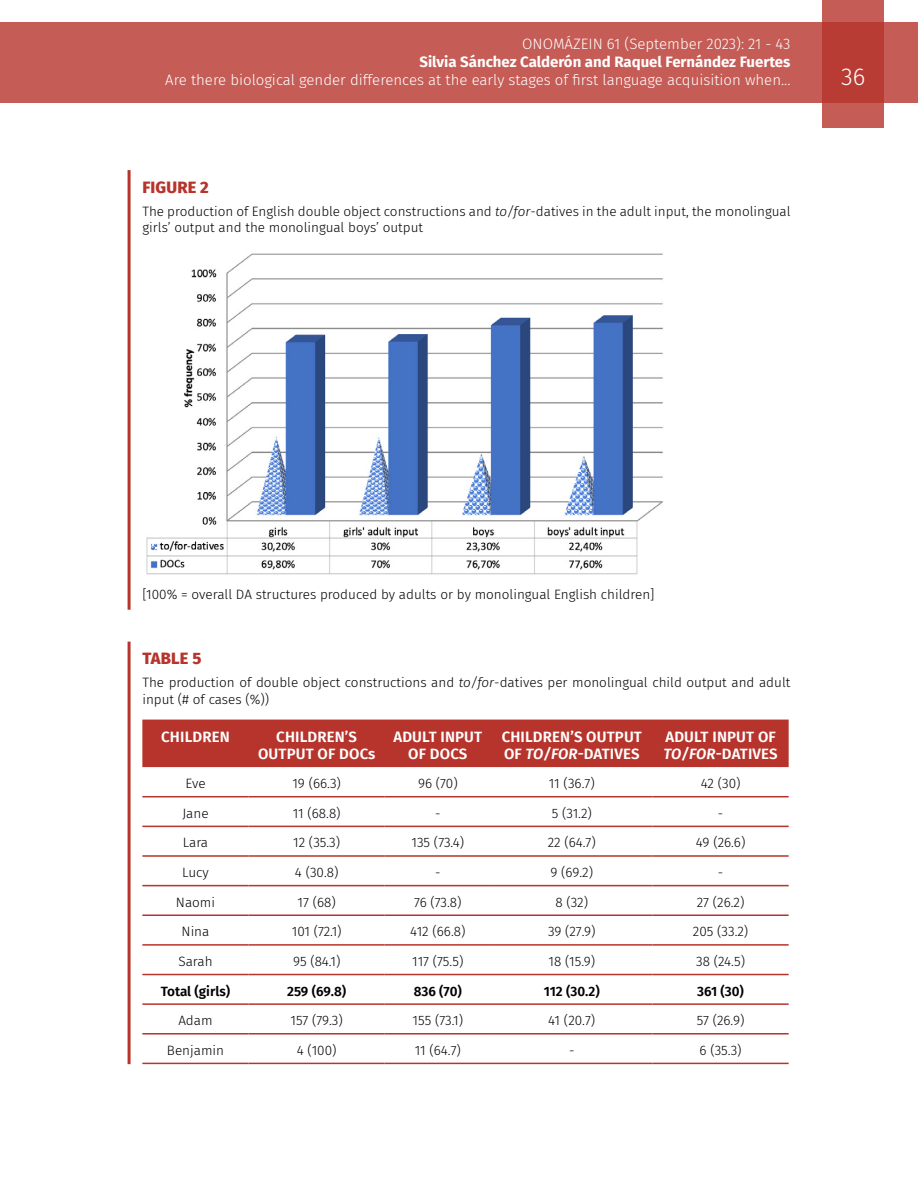
<style>
.page{position:relative;width:918px;height:1188px;background:#fff}
.page>*{position:absolute;margin:0;border:0;box-sizing:border-box;transform-origin:0 0}
.t1{font:300 24px "Fira Sans";color:#fff}
.t2{font:800 16.5px "Fira Sans";letter-spacing:.01em;color:#b7342c}
.t3{font:300 15px "Fira Sans";color:#fff}
.t4{font:600 15px/16.5px "Fira Sans";letter-spacing:.01em;color:#fff;text-align:center}
.t5{font:700 15px "Fira Sans";color:#fff}
.t6{font:300 13.5px/16.2px "Fira Sans";color:#000}
.t7{font:600 13.5px "Fira Sans";color:#000}
.s1{font-style:italic}
</style>
<div class="page">
<div style="left:0;top:23px;width:918px;height:80px;background:#c55c56"></div>
<svg style="left:822px;top:0;width:62px;height:128px;background:#bd4740"></svg>
<hr style="left:128px;top:170px;width:3px;height:440px;background:#b7342c">
<img style="left:146px;top:253px;width:517px;height:322px">
<hr style="left:128px;top:642px;width:3px;height:422px;background:#b7342c">
<div style="left:142px;top:720px;width:647px;height:47px;background:#b7342c"></div>
<hr style="left:142px;top:796px;width:107px;height:1px;background:#b7342c">
<hr style="left:249px;top:796px;width:136px;height:1px;background:#b7342c">
<hr style="left:385px;top:796px;width:106px;height:1px;background:#b7342c">
<hr style="left:491px;top:796px;width:162px;height:1px;background:#b7342c">
<hr style="left:653px;top:796px;width:136px;height:1px;background:#b7342c">
<hr style="left:142px;top:826px;width:107px;height:1px;background:#b7342c">
<hr style="left:249px;top:826px;width:136px;height:1px;background:#b7342c">
<hr style="left:385px;top:826px;width:106px;height:1px;background:#b7342c">
<hr style="left:491px;top:826px;width:162px;height:1px;background:#b7342c">
<hr style="left:653px;top:826px;width:136px;height:1px;background:#b7342c">
<hr style="left:142px;top:855px;width:107px;height:2px;background:#b7342c">
<hr style="left:249px;top:855px;width:136px;height:2px;background:#b7342c">
<hr style="left:385px;top:855px;width:106px;height:2px;background:#b7342c">
<hr style="left:491px;top:855px;width:162px;height:2px;background:#b7342c">
<hr style="left:653px;top:855px;width:136px;height:2px;background:#b7342c">
<hr style="left:142px;top:885px;width:107px;height:1px;background:#b7342c">
<hr style="left:249px;top:885px;width:136px;height:1px;background:#b7342c">
<hr style="left:385px;top:885px;width:106px;height:1px;background:#b7342c">
<hr style="left:491px;top:885px;width:162px;height:1px;background:#b7342c">
<hr style="left:653px;top:885px;width:136px;height:1px;background:#b7342c">
<hr style="left:142px;top:915px;width:107px;height:1px;background:#b7342c">
<hr style="left:249px;top:915px;width:136px;height:1px;background:#b7342c">
<hr style="left:385px;top:915px;width:106px;height:1px;background:#b7342c">
<hr style="left:491px;top:915px;width:162px;height:1px;background:#b7342c">
<hr style="left:653px;top:915px;width:136px;height:1px;background:#b7342c">
<hr style="left:142px;top:944px;width:107px;height:2px;background:#b7342c">
<hr style="left:249px;top:944px;width:136px;height:2px;background:#b7342c">
<hr style="left:385px;top:944px;width:106px;height:2px;background:#b7342c">
<hr style="left:491px;top:944px;width:162px;height:2px;background:#b7342c">
<hr style="left:653px;top:944px;width:136px;height:2px;background:#b7342c">
<hr style="left:142px;top:974px;width:107px;height:1px;background:#b7342c">
<hr style="left:249px;top:974px;width:136px;height:1px;background:#b7342c">
<hr style="left:385px;top:974px;width:106px;height:1px;background:#b7342c">
<hr style="left:491px;top:974px;width:162px;height:1px;background:#b7342c">
<hr style="left:653px;top:974px;width:136px;height:1px;background:#b7342c">
<hr style="left:142px;top:1003px;width:107px;height:2px;background:#b7342c">
<hr style="left:249px;top:1003px;width:136px;height:2px;background:#b7342c">
<hr style="left:385px;top:1003px;width:106px;height:2px;background:#b7342c">
<hr style="left:491px;top:1003px;width:162px;height:2px;background:#b7342c">
<hr style="left:653px;top:1003px;width:136px;height:2px;background:#b7342c">
<hr style="left:142px;top:1033px;width:107px;height:2px;background:#b7342c">
<hr style="left:249px;top:1033px;width:136px;height:2px;background:#b7342c">
<hr style="left:385px;top:1033px;width:106px;height:2px;background:#b7342c">
<hr style="left:491px;top:1033px;width:162px;height:2px;background:#b7342c">
<hr style="left:653px;top:1033px;width:136px;height:2px;background:#b7342c">
<hr style="left:142px;top:1063px;width:107px;height:1px;background:#b7342c">
<hr style="left:249px;top:1063px;width:136px;height:1px;background:#b7342c">
<hr style="left:385px;top:1063px;width:106px;height:1px;background:#b7342c">
<hr style="left:491px;top:1063px;width:162px;height:1px;background:#b7342c">
<hr style="left:653px;top:1063px;width:136px;height:1px;background:#b7342c">
<p class="t3" style="left:522px;top:34px;width:270px">ONOMÁZEIN 61 (September 2023): 21 - 43</p>
<p class="t5" style="left:420px;top:50px;width:372px">Silvia Sánchez Calderón and Raquel Fernández Fuertes</p>
<p class="t3" style="left:165px;top:70px;width:627px">Are there biological gender differences at the early stages of first language acquisition when...</p>
<h1 class="t1" style="left:841px;top:60px;width:26px">36</h1>
<p class="t2" style="left:142px;top:173px;width:68px">FIGURE 2</p>
<p class="t6" style="left:142px;top:203px;width:650px">The production of English double object constructions and <span class="s1">to/for</span>-datives in the adult input, the monolingual girls’ output and the monolingual boys’ output</p>
<p class="t6" style="left:142px;top:587px;width:514px">[100% = overall DA structures produced by adults or by monolingual English children]</p>
<p class="t2" style="left:142px;top:644px;width:60px">TABLE 5</p>
<p class="t6" style="left:142px;top:675px;width:650px">The production of double object constructions and <span class="s1">to/for</span>-datives per monolingual child output and adult input (# of cases (%))</p>
<p class="t4" style="left:161px;top:728px;width:70px">CHILDREN</p>
<p class="t4" style="left:258px;top:728px;width:119px">CHILDREN’S<br>OUTPUT OF DOCs</p>
<p class="t4" style="left:393px;top:728px;width:90px">ADULT INPUT<br>OF DOCS</p>
<p class="t4" style="left:502px;top:728px;width:142px;text-align:left">CHILDREN’S OUTPUT<br>OF <span class="s1">TO/FOR</span>-DATIVES</p>
<p class="t4" style="left:664px;top:728px;width:116px;text-align:left">ADULT INPUT OF<br><span class="s1">TO/FOR</span>-DATIVES</p>
<p class="t6" style="left:185px;top:775px;width:22px">Eve</p>
<p class="t6" style="left:292px;top:775px;width:50px">19 (66.3)</p>
<p class="t6" style="left:418px;top:775px;width:41px">96 (70)</p>
<p class="t6" style="left:549px;top:775px;width:47px">11 (36.7)</p>
<p class="t6" style="left:701px;top:775px;width:41px">42 (30)</p>
<p class="t6" style="left:182px;top:805px;width:28px">Jane</p>
<p class="t6" style="left:293px;top:805px;width:49px">11 (68.8)</p>
<p class="t6" style="left:435px;top:805px;width:7px">-</p>
<p class="t6" style="left:552px;top:805px;width:42px">5 (31.2)</p>
<p class="t6" style="left:718px;top:805px;width:7px">-</p>
<p class="t6" style="left:183px;top:835px;width:27px">Lara</p>
<p class="t6" style="left:293px;top:835px;width:49px">12 (35.3)</p>
<p class="t6" style="left:412px;top:835px;width:54px">135 (73.4)</p>
<p class="t6" style="left:548px;top:835px;width:50px">22 (64.7)</p>
<p class="t6" style="left:696px;top:835px;width:51px">49 (26.6)</p>
<p class="t6" style="left:182px;top:864px;width:28px">Lucy</p>
<p class="t6" style="left:295px;top:864px;width:45px">4 (30.8)</p>
<p class="t6" style="left:435px;top:864px;width:7px">-</p>
<p class="t6" style="left:551px;top:864px;width:44px">9 (69.2)</p>
<p class="t6" style="left:718px;top:864px;width:7px">-</p>
<p class="t6" style="left:176px;top:894px;width:41px">Naomi</p>
<p class="t6" style="left:298px;top:894px;width:40px">17 (68)</p>
<p class="t6" style="left:414px;top:894px;width:49px">76 (73.8)</p>
<p class="t6" style="left:555px;top:894px;width:34px">8 (32)</p>
<p class="t6" style="left:697px;top:894px;width:49px">27 (26.2)</p>
<p class="t6" style="left:182px;top:924px;width:29px">Nina</p>
<p class="t6" style="left:292px;top:924px;width:51px">101 (72.1)</p>
<p class="t6" style="left:410px;top:924px;width:57px">412 (66.8)</p>
<p class="t6" style="left:548px;top:924px;width:49px">39 (27.9)</p>
<p class="t6" style="left:693px;top:924px;width:57px">205 (33.2)</p>
<p class="t6" style="left:178px;top:953px;width:36px">Sarah</p>
<p class="t6" style="left:293px;top:953px;width:49px">95 (84.1)</p>
<p class="t6" style="left:412px;top:953px;width:53px">117 (75.5)</p>
<p class="t6" style="left:548px;top:953px;width:48px">18 (15.9)</p>
<p class="t6" style="left:696px;top:953px;width:50px">38 (24.5)</p>
<p class="t7" style="left:161px;top:980px;width:71px">Total (girls)</p>
<p class="t7" style="left:287px;top:980px;width:61px">259 (69.8)</p>
<p class="t7" style="left:414px;top:980px;width:50px">836 (70)</p>
<p class="t7" style="left:544px;top:980px;width:57px">112 (30.2)</p>
<p class="t7" style="left:697px;top:980px;width:48px">361 (30)</p>
<p class="t6" style="left:178px;top:1012px;width:36px">Adam</p>
<p class="t6" style="left:291px;top:1012px;width:54px">157 (79.3)</p>
<p class="t6" style="left:413px;top:1012px;width:52px">155 (73.1)</p>
<p class="t6" style="left:548px;top:1012px;width:49px">41 (20.7)</p>
<p class="t6" style="left:697px;top:1012px;width:49px">57 (26.9)</p>
<p class="t6" style="left:167px;top:1042px;width:59px">Benjamin</p>
<p class="t6" style="left:297px;top:1042px;width:41px">4 (100)</p>
<p class="t6" style="left:415px;top:1042px;width:48px">11 (64.7)</p>
<p class="t6" style="left:569px;top:1042px;width:7px">-</p>
<p class="t6" style="left:700px;top:1042px;width:44px">6 (35.3)</p>
</div>
